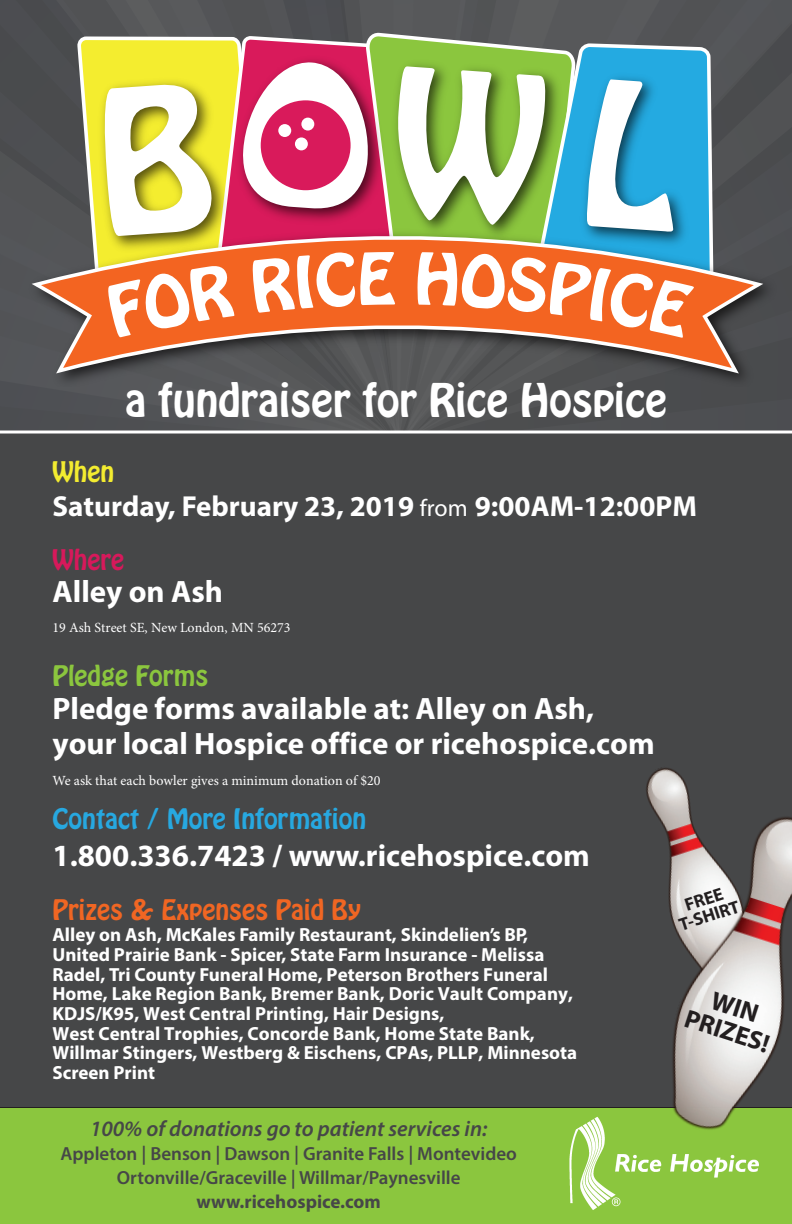
<style>
.page{position:relative;width:792px;height:1224px;background:#464748}
.page>*{position:absolute;margin:0;border:0;box-sizing:border-box;transform-origin:0 0}
.t1{font:41px "Hobo Std";color:#fff}
.t2{font:700 31px/34.9px "Myriad Pro";color:#fff}
.t3{font:700 29px "Myriad Pro";color:#fff}
.t4{font:700 26px/25px "Myriad Pro";color:#231f20;text-align:center}
.t5{font:25px "Hobo Std";color:#27a8e0}
.t6{font:25px "Hobo Std";color:#f06623}
.t7{font:25px "Hobo Std";color:#8bc63e}
.t8{font:25px "Hobo Std";color:#d7195b}
.t9{font:25px "Hobo Std";color:#f3ec30}
.t10{font:italic 600 22px "Myriad Pro";color:#464748}
.t11{font:700 19px/19.6px "Myriad Pro";color:#fff}
.t12{font:600 19px/24px "Myriad Pro";color:#464748;text-align:center}
.t13{font:700 19px "Myriad Pro";color:#464748}
.t14{font:700 18.1px/17.4px "Myriad Pro";color:#231f20;text-align:center}
.t15{font:14px "Minion Pro";color:#fff}
.s1{font-weight:400;font-size:24px}
</style>
<div class="page">
<div style="left:0;top:1107px;width:792px;height:117px;background:#8bc63e"></div>
<img style="left:563px;top:1112px;width:204px;height:102px">
<svg style="left:404px;top:0;width:388px;height:235px;fill:#535557"></svg>
<svg style="left:0;top:0;width:404px;height:252px;fill:#4e4f52"></svg>
<hr style="left:0;top:431px;width:792px;height:3px;background:#fff">
<img style="left:646px;top:767px;width:44px;height:34px">
<img style="left:644px;top:801px;width:148px;height:345px">
<svg style="left:75px;top:35px;width:187px;height:187px"></svg>
<svg style="left:363px;top:34px;width:211px;height:18px;background:#879477"></svg>
<svg style="left:535px;top:44px;width:180px;height:20px;background:#66abc7"></svg>
<img style="left:81px;top:64px;width:140px;height:158px">
<img style="left:221px;top:39px;width:216px;height:183px">
<img style="left:374px;top:52px;width:216px;height:6px">
<img style="left:683px;top:64px;width:93px;height:162px">
<svg style="left:27px;top:222px;width:741px;height:30px"></svg>
<svg style="left:0;top:252px;width:792px;height:179px"></svg>
<svg style="left:101px;top:79px;width:113px;height:161px;background:#9a941c"></svg>
<svg style="left:240px;top:58px;width:443px;height:175px;background:#6c6f61"></svg>
<h1 class="t1" style="left:125px;top:371px;width:543px">a fundraiser for Rice Hospice</h1>
<h3 class="t9" style="left:53px;top:454px;width:63px">When</h3>
<h3 class="t3" style="left:53px;top:487px;width:646px">Saturday, February 23, 2019 <span class="s1">from</span> 9:00AM-12:00PM</h3>
<h3 class="t8" style="left:53px;top:542px;width:73px">Where</h3>
<h2 class="t2" style="left:53px;top:573px;width:172px">Alley on Ash</h2>
<p class="t15" style="left:53px;top:618px;width:240px">19 Ash Street SE, New London, MN 56273</p>
<h3 class="t7" style="left:53px;top:658px;width:157px">Pledge Forms</h3>
<h2 class="t2" style="left:53px;top:690px;width:604px">Pledge forms available at: Alley on Ash, your local Hospice office or ricehospice.com</h2>
<p class="t15" style="left:53px;top:771px;width:329px">We ask that each bowler gives a minimum donation of $20</p>
<h3 class="t5" style="left:53px;top:801px;width:315px">Contact / More Information</h3>
<h2 class="t2" style="left:53px;top:837px;width:539px">1.800.336.7423 / www.ricehospice.com</h2>
<h3 class="t6" style="left:53px;top:892px;width:310px">Prizes &amp; Expenses Paid By</h3>
<p class="t11" style="left:53px;top:925px;width:526px">Alley on Ash, McKales Family Restaurant, Skindelien’s BP, United Prairie Bank - Spicer, State Farm Insurance - Melissa Radel, Tri County Funeral Home, Peterson Brothers Funeral Home, Lake Region Bank, Bremer Bank, Doric Vault Company, KDJS/K95, West Central Printing, Hair Designs,<br>West Central Trophies, Concorde Bank, Home State Bank, Willmar Stingers, Westberg &amp; Eischens, CPAs, PLLP, Minnesota Screen Print</p>
<p class="t14" style="left:671px;top:900px;width:64px;rotate:-18deg">FREE<br>T-SHIRT</p>
<h3 class="t4" style="left:697px;top:981px;width:89px;rotate:18deg">WIN<br>PRIZES!</h3>
<p class="t10" style="left:90px;top:1115px;width:399px">100% of donations go to patient services in:</p>
<p class="t12" style="left:60px;top:1141px;width:458px">Appleton | Benson | Dawson | Granite Falls | Montevideo<br>Ortonville/Graceville | Willmar/Paynesville</p>
<p class="t13" style="left:196px;top:1189px;width:186px">www.ricehospice.com</p>
</div>
